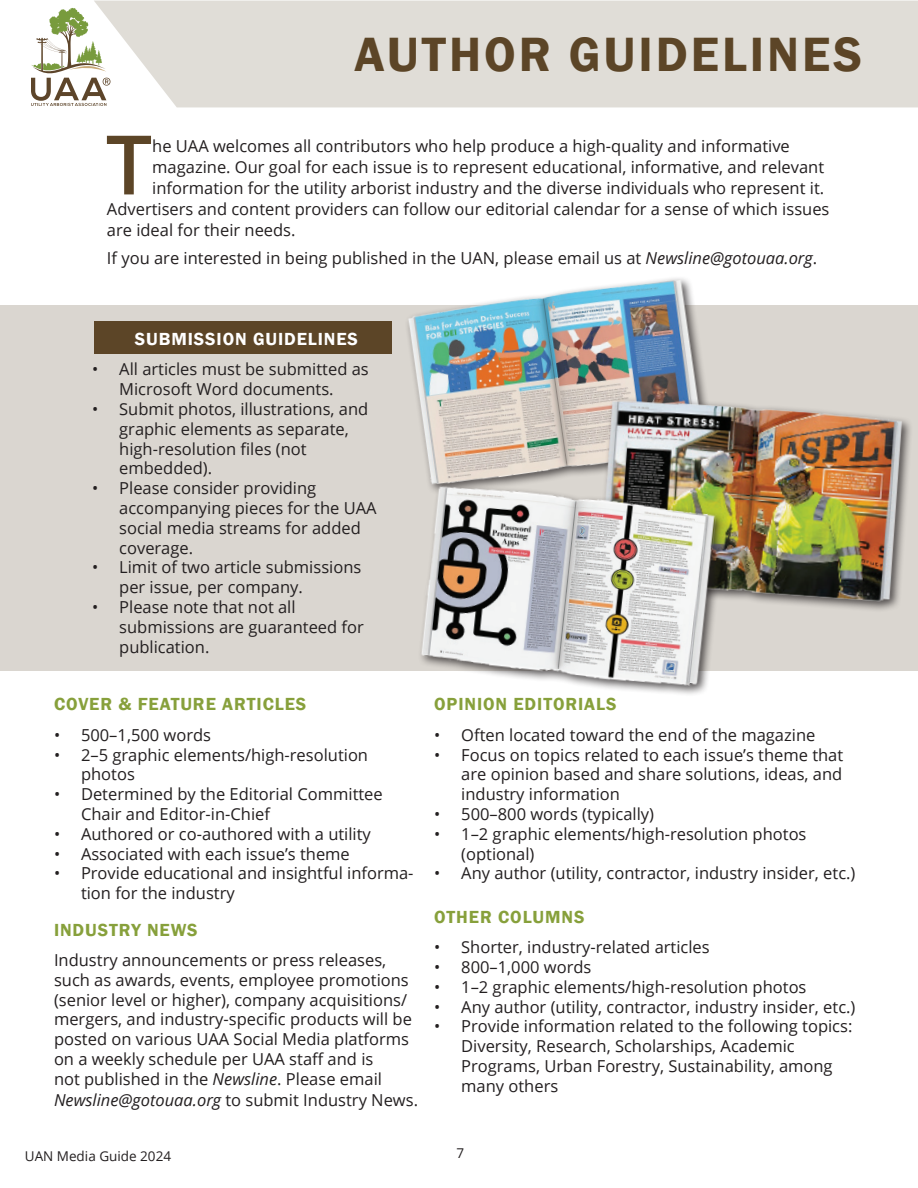
<style>
.page{position:relative;width:918px;height:1188px;background:#fff}
.page>*{position:absolute;margin:0;border:0;box-sizing:border-box;transform-origin:0 0}
.t1{font:600 82.2px "Open Sans";color:#5c4527}
.t2{font:600 49.5px "Franklin Gothic";letter-spacing:.06em;color:#5c4527}
.t3{font:600 18px "Franklin Gothic";letter-spacing:.05em;color:#87a03b}
.t4{font:600 18px "Franklin Gothic";letter-spacing:.05em;color:#fff}
.t5{font:16.5px/19.8px "Open Sans";color:#231f20}
.t6{font:13.5px "Open Sans";color:#231f20}
.s1{font-style:italic}
</style>
<div class="page">
<div style="left:0;top:305px;width:918px;height:365px;background:#dad6d0"></div>
<div style="left:94px;top:1px;width:824px;height:106px;background:#e0ddd7"></div>
<div style="left:94px;top:321px;width:297px;height:33px;background:#5c4527"></div>
<img style="left:391px;top:278px;width:315px;height:197px">
<img style="left:588px;top:395px;width:323px;height:212px">
<img style="left:402px;top:475px;width:333px;height:219px">
<svg style="left:31px;top:8px;width:79px;height:98px"></svg>
<p class="t2" style="left:355px;top:24px;width:509px">AUTHOR GUIDELINES</p>
<p class="t1" style="left:106px;top:108px;width:48px">T</p>
<p class="t5" style="left:152px;top:136px;width:639px">he UAA welcomes all contributors who help produce a high-quality and informative</p>
<p class="t5" style="left:152px;top:157px;width:673px">magazine. Our goal for each issue is to represent educational, informative, and relevant</p>
<p class="t5" style="left:152px;top:178px;width:673px">information for the utility arborist industry and the diverse individuals who represent it.</p>
<p class="t5" style="left:107px;top:199px;width:724px">Advertisers and content providers can follow our editorial calendar for a sense of which issues</p>
<p class="t5" style="left:107px;top:220px;width:190px">are ideal for their needs.</p>
<p class="t5" style="left:107px;top:248px;width:712px">If you are interested in being published in the UAN, please email us at <span class="s1">Newsline@gotouaa.org</span>.</p>
<p class="t4" style="left:135px;top:328px;width:225px">SUBMISSION GUIDELINES</p>
<p class="t5" style="left:92px;top:359px;width:278px;text-align:center">• All articles must be submitted as<br>Microsoft Word documents.</p>
<p class="t5" style="left:119px;top:399px;width:251px;text-indent:-27px">• Submit photos, illustrations, and graphic elements as separate, high-resolution files (not embedded).</p>
<p class="t5" style="left:119px;top:478px;width:259px;text-indent:-27px">• Please consider providing accompanying pieces for the UAA social media streams for added coverage.</p>
<p class="t5" style="left:119px;top:557px;width:244px;text-indent:-27px">• Limit of two article submissions per issue, per company.</p>
<p class="t5" style="left:119px;top:597px;width:246px;text-indent:-27px">• Please note that not all submissions are guaranteed for publication.</p>
<p class="t3" style="left:54px;top:693px;width:254px">COVER &amp; FEATURE ARTICLES</p>
<p class="t5" style="left:54px;top:724px;width:159px">• 500–1,500 words</p>
<p class="t5" style="left:81px;top:744px;width:289px;text-indent:-27px">• 2–5 graphic elements/high-resolution photos</p>
<p class="t5" style="left:81px;top:784px;width:303px;text-indent:-27px">• Determined by the Editorial Committee<br>Chair and Editor-in-Chief</p>
<p class="t5" style="left:54px;top:823px;width:318px">• Authored or co-authored with a utility</p>
<p class="t5" style="left:54px;top:843px;width:297px">• Associated with each issue’s theme</p>
<p class="t5" style="left:81px;top:863px;width:334px;text-indent:-27px">• Provide educational and insightful informa&shy;tion for the industry</p>
<p class="t3" style="left:54px;top:919px;width:145px">INDUSTRY NEWS</p>
<p class="t5" style="left:54px;top:950px;width:359px">Industry announcements or press releases, such as awards, events, employee promotions (senior level or higher), company acquisitions/ mergers, and industry-specific products will be posted on various UAA Social Media platforms on a weekly schedule per UAA staff and is<br>not published in the <span class="s1">Newsline</span>. Please email</p>
<p class="t5" style="left:54px;top:1090px;width:366px"><span class="s1">Newsline@gotouaa.org</span> to submit Industry News.</p>
<p class="t3" style="left:434px;top:693px;width:184px">OPINION EDITORIALS</p>
<p class="t5" style="left:434px;top:724px;width:383px">• Often located toward the end of the magazine</p>
<p class="t5" style="left:461px;top:744px;width:384px;text-align:justify;text-indent:-27px">• Focus on topics related to each issue’s theme that are opinion based and share solutions, ideas, and industry information</p>
<p class="t5" style="left:434px;top:804px;width:221px">• 500–800 words (typically)</p>
<p class="t5" style="left:461px;top:823px;width:347px;text-indent:-27px">• 1–2 graphic elements/high-resolution photos (optional)</p>
<p class="t5" style="left:434px;top:863px;width:423px">• Any author (utility, contractor, industry insider, etc.)</p>
<p class="t3" style="left:434px;top:905px;width:152px">OTHER COLUMNS</p>
<p class="t5" style="left:434px;top:937px;width:277px">• Shorter, industry-related articles</p>
<p class="t5" style="left:434px;top:957px;width:159px">• 800–1,000 words</p>
<p class="t5" style="left:434px;top:976px;width:374px">• 1–2 graphic elements/high-resolution photos</p>
<p class="t5" style="left:434px;top:996px;width:423px">• Any author (utility, contractor, industry insider, etc.)</p>
<p class="t5" style="left:434px;top:1016px;width:420px">• Provide information related to the following topics:</p>
<p class="t5" style="left:461px;top:1036px;width:373px">Diversity, Research, Scholarships, Academic<br>Programs, Urban Forestry, Sustainability, among many others</p>
<p class="t6" style="left:25px;top:1147px;width:148px">UAN Media Guide 2024</p>
<p class="t6" style="left:456px;top:1144px;width:9px">7</p>
</div>
